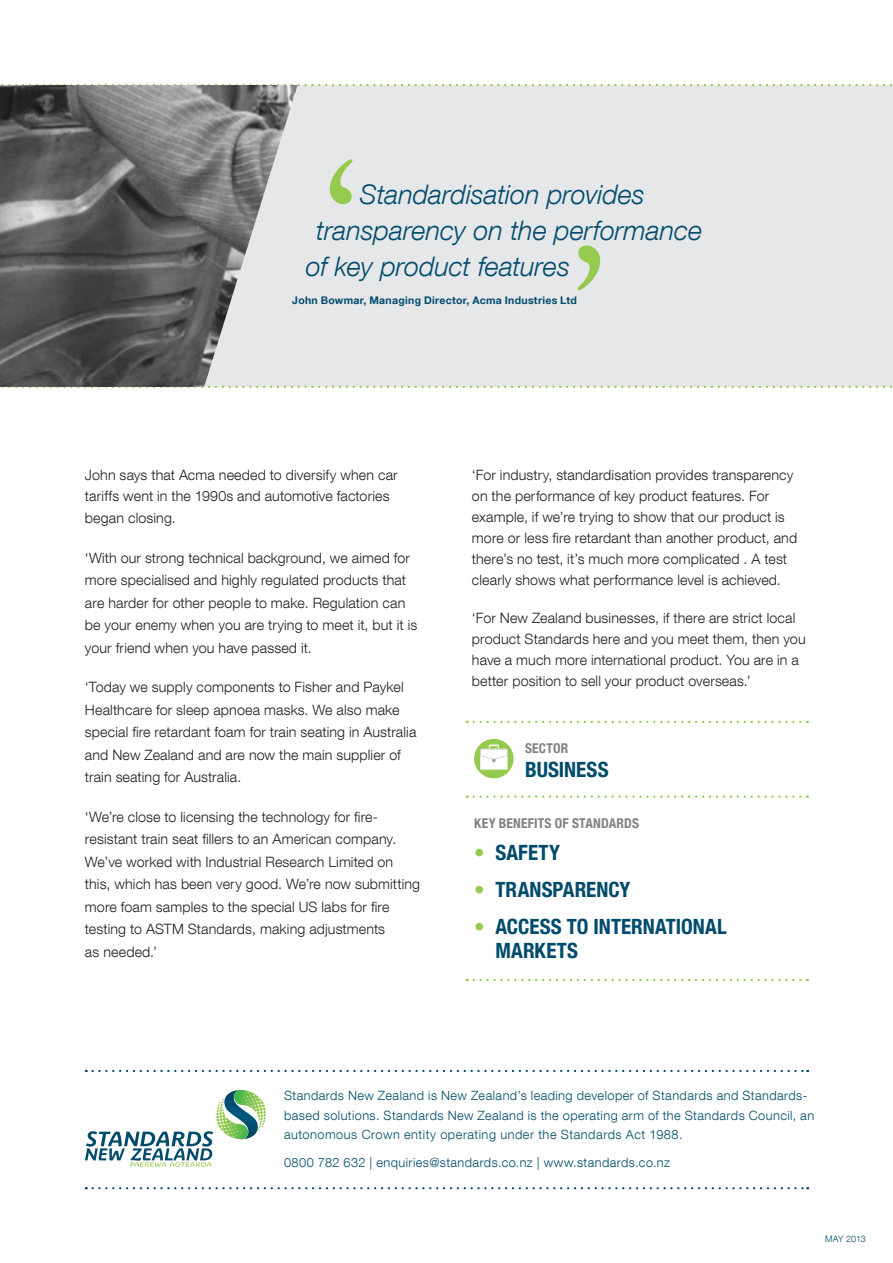
<style>
.page{position:relative;width:893px;height:1263px;background:#fff}
.page>*{position:absolute;margin:0;border:0;box-sizing:border-box;transform-origin:0 0}
._4B-pull_quote_-_bac{font:italic 300 27px "Helvetica Neue LT Com";letter-spacing:-.005em;color:#004b6c}
.Sector_type{font:700 condensed 21px/24px "Helvetica Neue LT Com";letter-spacing:.005em;color:#004b6c}
._5-Body{font:300 14.25px/22.5px "Helvetica Neue LT Com";letter-spacing:.01em;color:#231f20}
.benefits_head{font:700 condensed 13.5px "Helvetica Neue LT Com";letter-spacing:.015em;color:#808285}
.Sector_head{font:700 condensed 13.5px "Helvetica Neue LT Com";letter-spacing:.01em;color:#808285}
._0_-_Standards_info{font:300 12.75px/19.5px "Helvetica Neue LT Com";letter-spacing:.035em;color:#004b6c}
._4A-quote_reference{font:700 10.5px "Helvetica Neue LT Com";letter-spacing:.03em;color:#004b6c}
._5-Body-2{font:300 9px "Helvetica Neue LT Com";letter-spacing:-.01em;color:#004b6c}
.s1{color:#94ca4e}
</style>
<div class="page">
<svg style="left:85px;top:1090px;width:181px;height:77px"></svg>
<svg style="left:93px;top:1070px;width:715px;height:2px"></svg>
<svg style="left:93px;top:1187px;width:715px;height:2px"></svg>
<div style="left:140px;top:85px;width:753px;height:302px;background:#e6e7e9"></div>
<svg style="left:330px;top:159px;width:22px;height:45px"></svg>
<svg style="left:577px;top:245px;width:23px;height:45px"></svg>
<svg style="left:1px;top:84px;width:891px;height:2px"></svg>
<svg style="left:1px;top:386px;width:891px;height:2px"></svg>
<img style="left:0;top:85px;width:298px;height:302px">
<svg style="left:474px;top:721px;width:334px;height:2px"></svg>
<svg style="left:474px;top:795px;width:334px;height:3px"></svg>
<svg style="left:474px;top:979px;width:334px;height:2px"></svg>
<div style="left:474px;top:739px;width:40px;height:39px;background:#94ca4e;border-radius:50%"></div>
<div style="left:480px;top:749px;width:27px;height:21px;background:#fff"></div>
<svg style="left:480px;top:744px;width:27px;height:18px"></svg>
<p class="_4B-pull_quote_-_bac" style="left:360px;top:178px;width:286px">Standardisation provides</p>
<p class="_4B-pull_quote_-_bac" style="left:316px;top:214px;width:387px">transparency on the performance</p>
<p class="_4B-pull_quote_-_bac" style="left:306px;top:250px;width:266px">of key product features</p>
<p class="_4A-quote_reference" style="left:292px;top:294px;width:286px">John Bowmar, Managing Director, Acma Industries Ltd</p>
<p class="_5-Body" style="left:85px;top:464px;width:314px;line-height:21px">John says that Acma needed to diversify when car tariffs went in the 1990s and automotive factories</p>
<p class="_5-Body" style="left:85px;top:507px;width:92px">began closing.</p>
<p class="_5-Body" style="left:85px;top:546px;width:334px">‘With our strong technical background, we aimed for more specialised and highly regulated products that are harder for other people to make. Regulation can be your enemy when you are trying to meet it, but it is your friend when you have passed it.</p>
<p class="_5-Body" style="left:85px;top:676px;width:333px">‘Today we supply components to Fisher and Paykel Healthcare for sleep apnoea masks. We also make special fire retardant foam for train seating in Australia and New Zealand and are now the main supplier of train seating for Australia.</p>
<p class="_5-Body" style="left:85px;top:805px;width:337px">‘We’re close to licensing the technology for fire&shy;resistant train seat fillers to an American company.<br>We’ve worked with Industrial Research Limited on this, which has been very good. We’re now submitting more foam samples to the special US labs for fire testing to ASTM Standards, making adjustments<br>as needed.’</p>
<p class="_5-Body" style="left:472px;top:464px;width:327px;line-height:21px">‘For industry, standardisation provides transparency on the performance of key product features. For example, if we’re trying to show that our product is more or less fire retardant than another product, and there’s no test, it’s much more complicated . A test clearly shows what performance level is achieved.</p>
<p class="_5-Body" style="left:472px;top:607px;width:335px;line-height:21px">‘For New Zealand businesses, if there are strict local product Standards here and you meet them, then you have a much more international product. You are in a better position to sell your product overseas.’</p>
<p class="Sector_head" style="left:525px;top:740px;width:45px">SECTOR</p>
<p class="Sector_type" style="left:525px;top:757px;width:85px">BUSINESS</p>
<p class="benefits_head" style="left:474px;top:815px;width:166px">KEY BENEFITS OF STANDARDS</p>
<p class="Sector_type" style="left:474px;top:841px;width:87px"><span class="s1">•</span> SAFETY</p>
<p class="Sector_type" style="left:474px;top:877px;width:158px"><span class="s1">•</span> TRANSPARENCY</p>
<p class="Sector_type" style="left:495px;top:914px;width:233px;text-indent:-21px"><span class="s1">•</span> ACCESS TO INTERNATIONAL<br>MARKETS</p>
<p class="_0_-_Standards_info" style="left:284px;top:1086px;width:532px">Standards New Zealand is New Zealand’s leading developer of Standards and Standards&shy;based solutions. Standards New Zealand is the operating arm of the Standards Council, an autonomous Crown entity operating under the Standards Act 1988.</p>
<p class="_0_-_Standards_info" style="left:284px;top:1153px;width:387px">0800 782 632 | enquiries@standards.co.nz | www.standards.co.nz</p>
<p class="_5-Body-2" style="left:825px;top:1233px;width:42px">MAY 2013</p>
</div>
